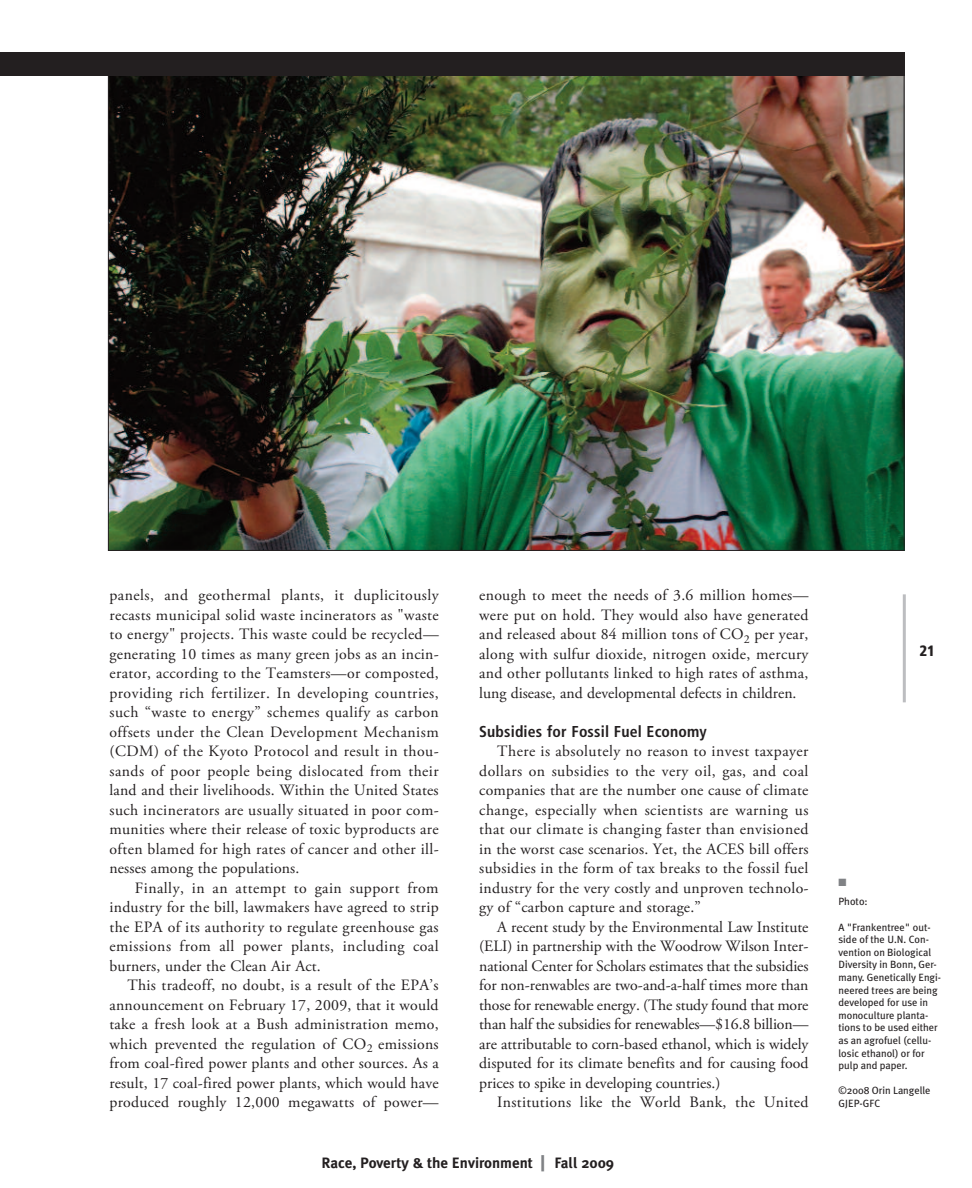
<style>
.page{position:relative;width:972px;height:1188px;background:#fff}
.page>*{position:absolute;margin:0;border:0;box-sizing:border-box;transform-origin:0 0}
.t1{font:15.75px/19.5px "Adobe Garamond Pro";letter-spacing:.01em;color:#231f20;text-align:justify}
.t2{font:700 condensed 15.75px "Frutiger";letter-spacing:.01em;color:#231f20}
.t3{font:700 15px "Meta Plus";color:#231f20}
.t4{font:900 condensed 15px "Frutiger";color:#231f20}
.t5{font:10.5px/12.6px "Meta Plus";color:#231f20}
.t6{font:10.5px "Zapf Dingbats";color:#808285}
.s1{font-size:21px;color:#808285}
</style>
<div class="page">
<img style="left:110px;top:77px;width:792px;height:472px">
<hr style="left:903px;top:594px;width:3px;height:108px;background:#bcbdc0">
<div style="left:0;top:52px;width:904px;height:24px;background:#231f20"></div>
<p class="t1" style="left:109px;top:587px;width:331px">panels, and geothermal plants, it duplicitously recasts municipal solid waste incinerators as "waste to energy" projects. This waste could be recycled— generating 10 times as many green jobs as an incin&shy;erator, according to the Teamsters—or composted, providing rich fertilizer. In developing countries, such “waste to energy” schemes qualify as carbon offsets under the Clean Development Mechanism (CDM) of the Kyoto Protocol and result in thou&shy;sands of poor people being dislocated from their land and their livelihoods. Within the United States such incinerators are usually situated in poor com&shy;munities where their release of toxic byproducts are often blamed for high rates of cancer and other ill&shy;nesses among the populations.</p>
<p class="t1" style="left:109px;top:879px;width:331px;text-indent:26px">Finally, in an attempt to gain support from industry for the bill, lawmakers have agreed to strip the EPA of its authority to regulate greenhouse gas emissions from all power plants, including coal burners, under the Clean Air Act.</p>
<p class="t1" style="left:109px;top:977px;width:331px;text-indent:18px">This tradeoff, no doubt, is a result of the EPA’s announcement on February 17, 2009, that it would take a fresh look at a Bush administration memo, which prevented the regulation of CO<sub>2</sub> emissions from coal-fired power plants and other sources. As a result, 17 coal-fired power plants, which would have produced roughly 12,000 megawatts of power—</p>
<p class="t1" style="left:479px;top:587px;width:331px">enough to meet the needs of 3.6 million homes— were put on hold. They would also have generated and released about 84 million tons of CO<sub>2</sub> per year, along with sulfur dioxide, nitrogen oxide, mercury and other pollutants linked to high rates of asthma, lung disease, and developmental defects in children.</p>
<p class="t2" style="left:479px;top:725px;width:229px">Subsidies for Fossil Fuel Economy</p>
<p class="t1" style="left:479px;top:743px;width:331px;text-indent:18px">There is absolutely no reason to invest taxpayer dollars on subsidies to the very oil, gas, and coal companies that are the number one cause of climate change, especially when scientists are warning us that our climate is changing faster than envisioned in the worst case scenarios. Yet, the ACES bill offers subsidies in the form of tax breaks to the fossil fuel industry for the very costly and unproven technolo&shy;gy of “carbon capture and storage.”</p>
<p class="t1" style="left:479px;top:918px;width:331px;text-indent:18px">A recent study by the Environmental Law Institute (ELI) in partnership with the Woodrow Wilson Inter&shy;national Center for Scholars estimates that the subsidies for non-renwables are two-and-a-half times more than those for renewable energy. (The study found that more than half the subsidies for renewables—$16.8 billion— are attributable to corn-based ethanol, which is widely disputed for its climate benefits and for causing food prices to spike in developing countries.)</p>
<p class="t1" style="left:497px;top:1094px;width:313px">Institutions like the World Bank, the United</p>
<p class="t3" style="left:322px;top:1154px;width:294px">Race, Poverty &amp; the Environment <span class="s1">|</span> Fall 2009</p>
<p class="t4" style="left:920px;top:644px;width:17px">21</p>
<p class="t6" style="left:838px;top:877px;width:9px">■</p>
<p class="t5" style="left:838px;top:895px;width:31px">Photo:</p>
<p class="t5" style="left:838px;top:921px;width:104px">A "Frankentree" out&shy;side of the U.N. Con&shy;vention on Biological<br>Diversity in Bonn, Ger&shy;many. Genetically Engi&shy;neered trees are being developed for use in monoculture planta&shy;tions to be used either as an agrofuel (cellu&shy;losic ethanol) or for pulp and paper.</p>
<p class="t5" style="left:838px;top:1084px;width:94px">©2008 Orin Langelle<br>GJEP-GFC</p>
</div>
